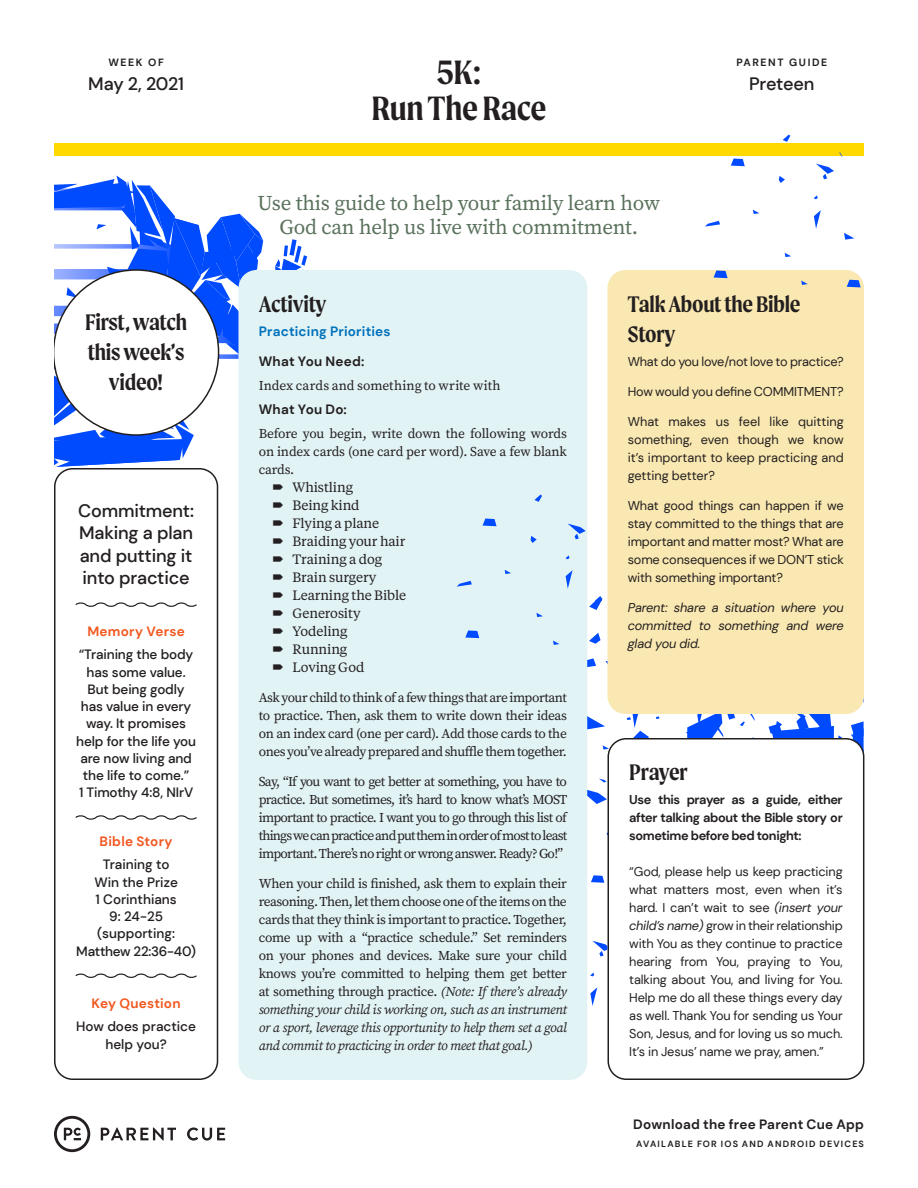
<style>
.page{position:relative;width:918px;height:1188px;background:#fff}
.page>*{position:absolute;margin:0;border:0;box-sizing:border-box;transform-origin:0 0}
.t1{font:600 36px/36px "Moret";letter-spacing:-.015em;color:#231f20;text-align:center}
.t2{font:600 24px/30px "Moret";letter-spacing:-.01em;color:#231f20;text-align:center}
.t3{font:21px/24px "Source Serif Pro";letter-spacing:-.01em;color:#5a715c;text-align:center}
.t4{font:500 18px/22.5px "DM Sans";letter-spacing:-.01em;color:#231f20;text-align:justify}
.t5{font:13.5px/18px "Source Serif Pro";letter-spacing:-.025em;color:#231f20;text-align:justify}
.t6{font:500 13.5px/17.2px "DM Sans";letter-spacing:-.01em;color:#231f20;text-align:center}
.t7{font:13.5px/18px "Tiempos Text";letter-spacing:-.01em;color:#231f20}
.t8{font:700 13.5px "DM Sans";letter-spacing:.015em;color:#231f20}
.t9{font:13.5px "Source Serif Pro";letter-spacing:.005em;color:#231f20}
.t10{font:700 13.5px "DM Sans";letter-spacing:.02em;color:#f15921}
.t11{font:700 13.5px "DM Sans";letter-spacing:.015em;color:#0071bb}
.t12{font:12.75px/18px "DM Sans";letter-spacing:-.01em;color:#231f20;text-align:justify}
.t13{font:700 12.75px/18px "DM Sans";letter-spacing:-.03em;color:#231f20;text-align:justify}
.t14{font:italic 12.75px/18px "DM Sans";letter-spacing:-.01em;color:#231f20;text-align:justify}
.t15{font:700 10.5px "DM Sans";letter-spacing:.15em;color:#231f20}
.t16{font:700 9px "DM Sans";letter-spacing:.135em;color:#231f20}
.s1{font-style:italic}
</style>
<div class="page">
<div style="left:54px;top:144px;width:810px;height:12px;background:#ffd900"></div>
<svg style="left:101px;top:1127px;width:75px;height:14px"></svg>
<svg style="left:187px;top:1127px;width:38px;height:14px"></svg>
<svg style="left:54px;top:1116px;width:36px;height:36px"></svg>
<div style="left:608px;top:270px;width:256px;height:444px;background:#f9e8b1;border-radius:18px"></div>
<div style="left:239px;top:270px;width:348px;height:810px;background:#e2f3f6;border-radius:18px"></div>
<svg style="left:534px;top:495px;width:8px;height:7px"></svg>
<svg style="left:456px;top:519px;width:408px;height:494px"></svg>
<svg style="left:783px;top:135px;width:7px;height:7px"></svg>
<svg style="left:814px;top:195px;width:4px;height:4px"></svg>
<svg style="left:731px;top:159px;width:14px;height:7px"></svg>
<svg style="left:714px;top:270px;width:14px;height:8px"></svg>
<svg style="left:705px;top:221px;width:15px;height:6px"></svg>
<svg style="left:814px;top:210px;width:7px;height:19px"></svg>
<svg style="left:844px;top:233px;width:10px;height:7px"></svg>
<svg style="left:779px;top:176px;width:6px;height:7px"></svg>
<svg style="left:847px;top:280px;width:14px;height:7px"></svg>
<svg style="left:785px;top:253px;width:6px;height:4px"></svg>
<svg style="left:801px;top:281px;width:7px;height:4px"></svg>
<svg style="left:753px;top:210px;width:6px;height:4px"></svg>
<svg style="left:816px;top:164px;width:18px;height:15px"></svg>
<svg style="left:75px;top:602px;width:122px;height:5px"></svg>
<svg style="left:75px;top:815px;width:122px;height:5px"></svg>
<svg style="left:75px;top:973px;width:122px;height:5px"></svg>
<div style="left:54px;top:468px;width:164px;height:612px;border:2px solid #231f20;border-radius:18px"></div>
<svg style="left:54px;top:176px;width:253px;height:336px"></svg>
<p class="t15" style="left:108px;top:56px;width:57px">WEEK OF</p>
<h3 class="t4" style="left:88px;top:72px;width:97px">May 2, 2021</h3>
<h2 class="t2" style="left:85px;top:307px;width:104px">First, watch this week’s video!</h2>
<h3 class="t4" style="left:78px;top:499px;width:117px">Commitment:<br>Making a plan and putting it into practice</h3>
<p class="t10" style="left:87px;top:623px;width:99px">Memory Verse</p>
<p class="t6" style="left:76px;top:646px;width:121px">“Training the body has some value.<br>But being godly has value in every way. It promises help for the life you are now living and the life to come.”<br>1 Timothy 4:8, NIrV</p>
<p class="t10" style="left:100px;top:833px;width:75px">Bible Story</p>
<p class="t6" style="left:76px;top:856px;width:121px">Training to<br>Win the Prize<br>1 Corinthians<br>9: 24-25 (supporting:<br>Matthew 22:36-40)</p>
<p class="t10" style="left:92px;top:995px;width:90px">Key Question</p>
<p class="t6" style="left:76px;top:1018px;width:121px">How does practice help you?</p>
<h1 class="t1" style="left:371px;top:54px;width:177px">5K:<br>Run The Race</h1>
<h3 class="t3" style="left:258px;top:191px;width:404px">Use this guide to help your family learn how<br>God can help us live with commitment.</h3>
<p class="t15" style="left:736px;top:56px;width:92px">PARENT GUIDE</p>
<h3 class="t4" style="left:749px;top:72px;width:67px">Preteen</h3>
<h2 class="t2" style="left:259px;top:289px;width:69px">Activity</h2>
<p class="t11" style="left:259px;top:323px;width:133px">Practicing Priorities</p>
<p class="t8" style="left:259px;top:353px;width:107px">What You Need:</p>
<p class="t9" style="left:259px;top:376px;width:243px">Index cards and something to write with</p>
<p class="t8" style="left:259px;top:401px;width:90px">What You Do:</p>
<p class="t5" style="left:259px;top:425px;width:310px">Before you begin, write down the following words on index cards (one card per word). Save a few blank cards.</p>
<p class="t7" style="left:293px;top:478px;width:115px">Whistling<br>Being kind<br>Flying a plane<br>Braiding your hair<br>Training a dog<br>Brain surgery<br>Learning the Bible<br>Generosity<br>Yodeling<br>Running<br>Loving God</p>
<p class="t5" style="left:259px;top:688px;width:310px">Ask your child to think of a few things that are important to practice. Then, ask them to write down their ideas on an index card (one per card). Add those cards to the ones you’ve already prepared and shuffle them together.</p>
<p class="t5" style="left:259px;top:772px;width:310px">Say, “If you want to get better at something, you have to practice. But sometimes, it’s hard to know what’s MOST important to practice. I want you to go through this list of things we can practice and put them in order of most to least important. There’s no right or wrong answer. Ready? Go!”</p>
<p class="t5" style="left:259px;top:874px;width:310px">When your child is finished, ask them to explain their reasoning. Then, let them choose one of the items on the cards that they think is important to practice. Together, come up with a “practice schedule.” Set reminders on your phones and devices. Make sure your child knows you’re committed to helping them get better at something through practice. <span class="s1">(Note: If there’s already something your child is working on, such as an instrument or a sport, leverage this opportunity to help them set a goal and commit to practicing in order to meet that goal.)</span></p>
<h2 class="t2" style="left:628px;top:289px;width:174px;text-align:left">Talk About the Bible<br>Story</h2>
<p class="t12" style="left:628px;top:352px;width:218px">What do you love/not love to practice?</p>
<p class="t12" style="left:628px;top:382px;width:218px">How would you define COMMITMENT?</p>
<p class="t12" style="left:628px;top:413px;width:218px">What makes us feel like quitting something, even though we know it’s important to keep practicing and getting better?</p>
<p class="t12" style="left:628px;top:497px;width:218px">What good things can happen if we stay committed to the things that are important and matter most? What are some consequences if we DON’T stick with something important?</p>
<p class="t14" style="left:628px;top:599px;width:218px">Parent: share a situation where you committed to something and were glad you did.</p>
<h2 class="t2" style="left:629px;top:757px;width:60px">Prayer</h2>
<p class="t13" style="left:629px;top:791px;width:215px">Use this prayer as a guide, either after talking about the Bible story or sometime before bed tonight:</p>
<p class="t12" style="left:629px;top:863px;width:215px">“God, please help us keep practicing what matters most, even when it’s hard. I can’t wait to see <span class="s1">(insert your child’s name)</span> grow in their relationship with You as they continue to practice hearing from You, praying to You, talking about You, and living for You.<br>Help me do all these things every day as well. Thank You for sending us Your Son, Jesus, and for loving us so much.<br>It’s in Jesus’ name we pray, amen.”</p>
<p class="t8" style="left:633px;top:1116px;width:232px">Download the free Parent Cue App</p>
<p class="t16" style="left:636px;top:1138px;width:229px">AVAILABLE FOR IOS AND ANDROID DEVICES</p>
</div>
